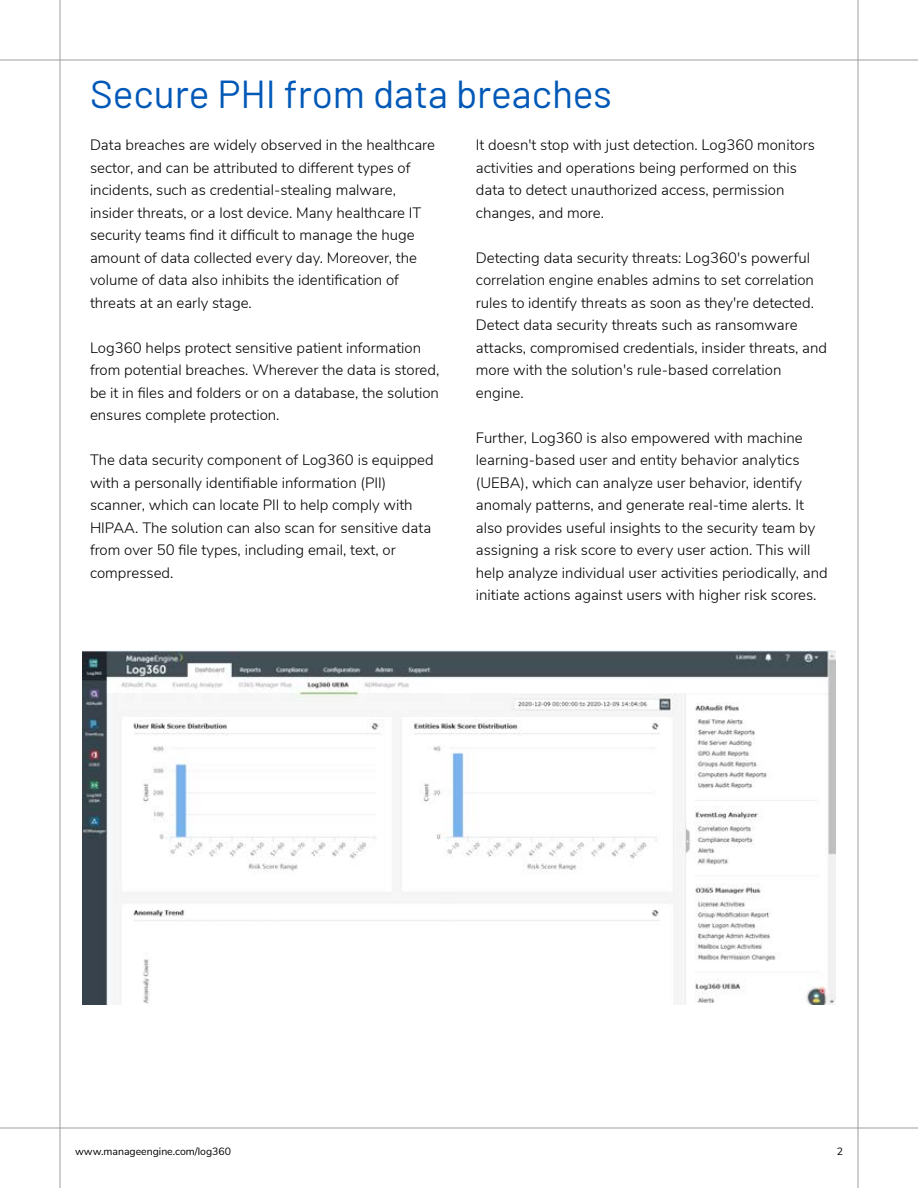
<style>
.page{position:relative;width:918px;height:1188px;background:#fff}
.page>*{position:absolute;margin:0;border:0;box-sizing:border-box;transform-origin:0 0}
.t1{font:39px "Barlow";color:#0058b7}
.t2{font:300 15px/22.5px "Nunito Sans";color:#000}
.t3{font:10.5px "Nunito Sans";color:#000}
</style>
<div class="page">
<hr style="left:60px;top:0;width:1px;height:1188px;background:#9e9e9e">
<hr style="left:858px;top:0;width:1px;height:1188px;background:#9e9e9e">
<hr style="left:0;top:60px;width:918px;height:1px;background:#9e9e9e">
<hr style="left:0;top:1128px;width:918px;height:1px;background:#9e9e9e">
<img style="left:82px;top:651px;width:754px;height:354px">
<h1 class="t1" style="left:90px;top:66px;width:524px">Secure PHI from data breaches</h1>
<p class="t2" style="left:90px;top:133px;width:347px">Data breaches are widely observed in the healthcare sector, and can be attributed to different types of incidents, such as credential-stealing malware, insider threats, or a lost device. Many healthcare IT security teams find it difficult to manage the huge amount of data collected every day. Moreover, the volume of data also inhibits the identification of threats at an early stage.</p>
<p class="t2" style="left:90px;top:336px;width:351px">Log360 helps protect sensitive patient information from potential breaches. Wherever the data is stored, be it in files and folders or on a database, the solution ensures complete protection.</p>
<p class="t2" style="left:90px;top:448px;width:345px">The data security component of Log360 is equipped with a personally identifiable information (PII) scanner, which can locate PII to help comply with HIPAA. The solution can also scan for sensitive data from over 50 file types, including email, text, or compressed.</p>
<p class="t2" style="left:476px;top:133px;width:341px">It doesn't stop with just detection. Log360 monitors activities and operations being performed on this data to detect unauthorized access, permission changes, and more.</p>
<p class="t2" style="left:476px;top:246px;width:353px">Detecting data security threats: Log360's powerful correlation engine enables admins to set correlation rules to identify threats as soon as they're detected.<br>Detect data security threats such as ransomware attacks, compromised credentials, insider threats, and more with the solution's rule-based correlation engine.</p>
<p class="t2" style="left:476px;top:426px;width:353px">Further, Log360 is also empowered with machine learning-based user and entity behavior analytics (UEBA), which can analyze user behavior, identify anomaly patterns, and generate real-time alerts. It also provides useful insights to the security team by assigning a risk score to every user action. This will help analyze individual user activities periodically, and initiate actions against users with higher risk scores.</p>
<p class="t3" style="left:75px;top:1144px;width:158px">www.manageengine.com/log360</p>
<p class="t3" style="left:837px;top:1144px;width:8px">2</p>
</div>
